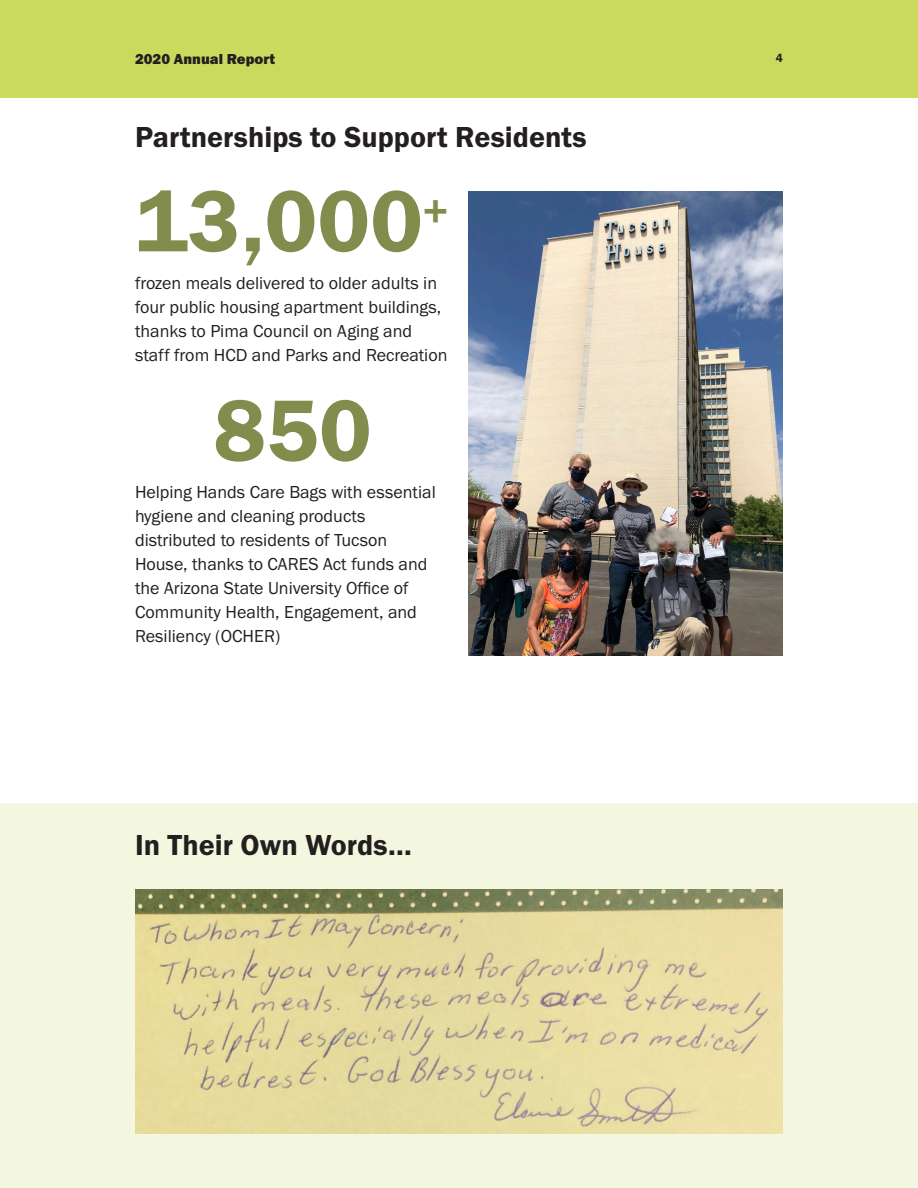
<style>
.page{position:relative;width:918px;height:1188px;background:#fff}
.page>*{position:absolute;margin:0;border:0;box-sizing:border-box;transform-origin:0 0}
.Metrics{font:90px "Franklin Gothic URW Dem";color:#828c4d}
.Section_Title{font:30px "Franklin Gothic URW Dem";color:#231f20}
.Body{font:18px/24px "Franklin Gothic URW Boo";color:#231f20}
.t1{font:15px "Franklin Gothic URW Hea";color:#231f20}
.t2{font:600 12px "Franklin Gothic";color:#231f20}
</style>
<div class="page">
<div style="left:0;top:0;width:918px;height:97px;background:#c9da5d"></div>
<div style="left:0;top:804px;width:918px;height:384px;background:#f4f7df"></div>
<img style="left:468px;top:191px;width:315px;height:465px">
<img style="left:135px;top:890px;width:648px;height:244px">
<p class="t1" style="left:135px;top:49px;width:142px">2020 Annual Report</p>
<p class="t2" style="left:776px;top:51px;width:9px">4</p>
<p class="Section_Title" style="left:135px;top:119px;width:453px">Partnerships to Support Residents</p>
<p class="Metrics" style="left:135px;top:166px;width:315px">13,000<sup>+</sup></p>
<p class="Body" style="left:135px;top:271px;width:314px">frozen meals delivered to older adults in four public housing apartment buildings, thanks to Pima Council on Aging and staff from HCD and Parks and Recreation</p>
<p class="Metrics" style="left:213px;top:375px;width:160px">850</p>
<p class="Body" style="left:135px;top:480px;width:302px">Helping Hands Care Bags with essential hygiene and cleaning products distributed to residents of Tucson House, thanks to CARES Act funds and the Arizona State University Office of Community Health, Engagement, and Resiliency (OCHER)</p>
<p class="Section_Title" style="left:135px;top:826px;width:278px">In Their Own Words...</p>
</div>
